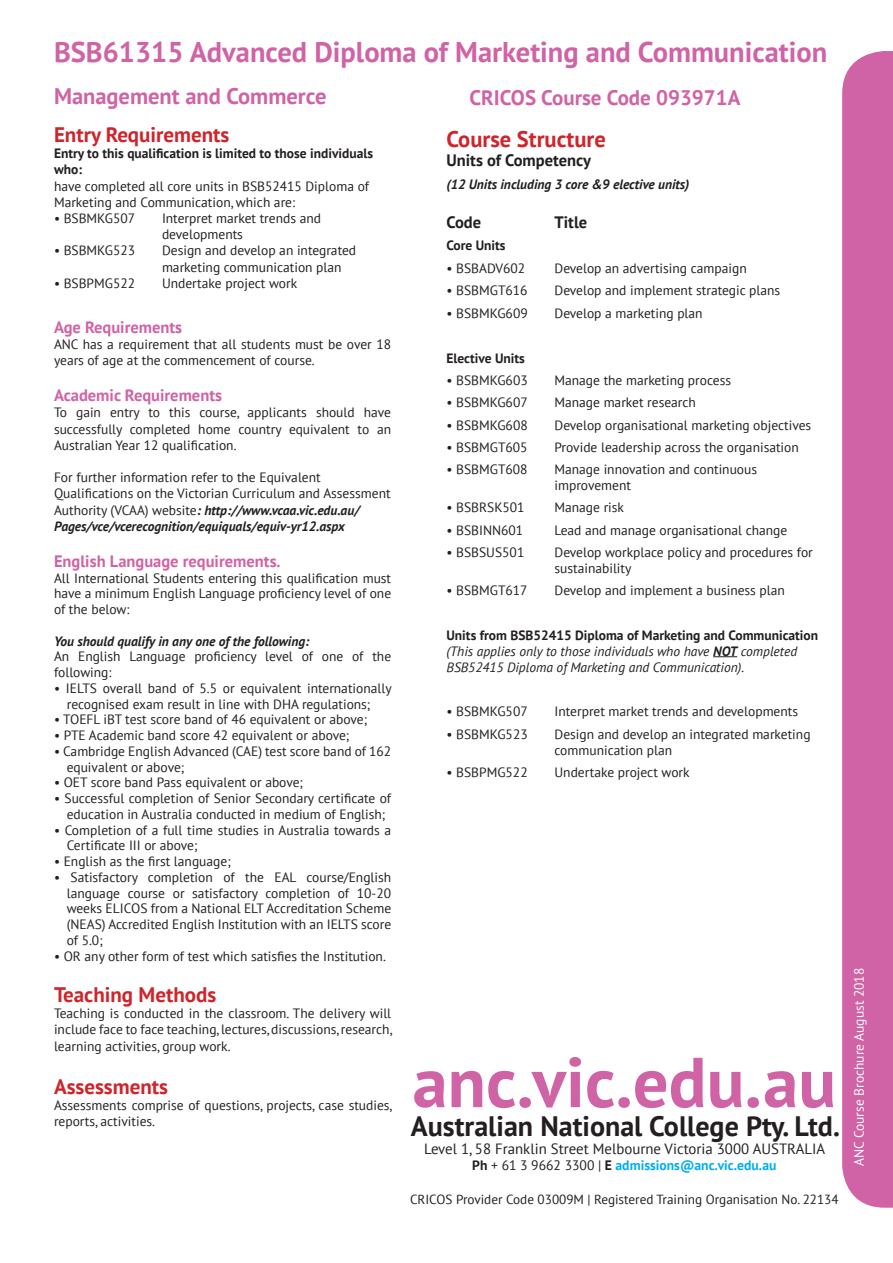
<style>
.page{position:relative;width:893px;height:1263px;background:#fff}
.page>*{position:absolute;margin:0;border:0;box-sizing:border-box;transform-origin:0 0}
.t1{font:700 70.5px "PT Sans";color:#d063a5}
.t2{font:700 28.5px "PT Sans";color:#d063a5}
.t3{font:700 28.05px "PT Sans";color:#231f20}
.t4{font:700 22.5px "PT Sans";color:#d063a5}
.t5{font:700 22.5px "PT Sans";color:#d1232a}
.t6{font:700 21px "PT Sans";color:#d1232a}
.t7{font:700 21px "PT Sans";color:#d063a5}
.t8{font:700 16.5px "PT Sans";color:#d063a5}
.t9{font:700 16.5px "PT Sans";color:#231f20}
.t10{font:14.85px "PT Sans";color:#231f20}
.t11{font:700 13.65px "PT Sans";color:#00aeef}
.t12{font:13.5px/16.2px "PT Sans";color:#231f20}
.t13{font:700 13.5px/16.2px "PT Sans";color:#231f20}
.t14{font:italic 13.5px/16.2px "PT Sans";color:#231f20}
.t15{font:italic 700 13.5px "PT Sans";color:#231f20}
.t16{font:13.5px "PT Sans";color:#fff}
.t17{font:13.2px "PT Sans";color:#231f20}
.s1{font-weight:700}
.s2{font-weight:700;font-style:italic}
.s3{color:#231f20}
.s4{font-weight:400;color:#231f20}
</style>
<div class="page">
<div style="left:842px;top:51px;width:51px;height:1157px;background:#d063a5"></div>
<svg style="left:713px;top:656px;width:24px;height:1px"></svg>
<p class="t2" style="left:54px;top:33px;width:775px">BSB61315 Advanced Diploma of Marketing and Communication</p>
<p class="t4" style="left:54px;top:81px;width:274px">Management and Commerce</p>
<p class="t7" style="left:469px;top:83px;width:272px">CRICOS Course Code 093971A</p>
<p class="t5" style="left:446px;top:124px;width:161px">Course Structure</p>
<p class="t9" style="left:446px;top:150px;width:146px">Units of Competency</p>
<p class="t15" style="left:446px;top:175px;width:244px">(12 Units including 3 core &amp;9 elective units)</p>
<p class="t9" style="left:446px;top:211px;width:36px">Code</p>
<p class="t9" style="left:554px;top:211px;width:34px">Title</p>
<p class="t13" style="left:446px;top:237px;width:61px">Core Units</p>
<p class="t12" style="left:446px;top:260px;width:80px">• BSBADV602</p>
<p class="t12" style="left:554px;top:260px;width:194px">Develop an advertising campaign</p>
<p class="t12" style="left:446px;top:282px;width:83px">• BSBMGT616</p>
<p class="t12" style="left:554px;top:282px;width:227px">Develop and implement strategic plans</p>
<p class="t12" style="left:446px;top:305px;width:83px">• BSBMKG609</p>
<p class="t12" style="left:554px;top:305px;width:150px">Develop a marketing plan</p>
<p class="t13" style="left:446px;top:349px;width:80px">Elective Units</p>
<p class="t12" style="left:446px;top:372px;width:83px">• BSBMKG603</p>
<p class="t12" style="left:554px;top:372px;width:178px">Manage the marketing process</p>
<p class="t12" style="left:446px;top:394px;width:83px">• BSBMKG607</p>
<p class="t12" style="left:554px;top:394px;width:143px">Manage market research</p>
<p class="t12" style="left:446px;top:416px;width:83px">• BSBMKG608</p>
<p class="t12" style="left:554px;top:416px;width:258px">Develop organisational marketing objectives</p>
<p class="t12" style="left:446px;top:439px;width:83px">• BSBMGT605</p>
<p class="t12" style="left:554px;top:439px;width:246px">Provide leadership across the organisation</p>
<p class="t12" style="left:446px;top:461px;width:83px">• BSBMGT608</p>
<p class="t12" style="left:554px;top:461px;width:204px">Manage innovation and continuous improvement</p>
<p class="t12" style="left:446px;top:499px;width:80px">• BSBRSK501</p>
<p class="t12" style="left:554px;top:499px;width:71px">Manage risk</p>
<p class="t12" style="left:446px;top:521px;width:78px">• BSBINN601</p>
<p class="t12" style="left:554px;top:521px;width:234px">Lead and manage organisational change</p>
<p class="t12" style="left:446px;top:544px;width:79px">• BSBSUS501</p>
<p class="t12" style="left:554px;top:544px;width:260px">Develop workplace policy and procedures for sustainability</p>
<p class="t12" style="left:446px;top:582px;width:83px">• BSBMGT617</p>
<p class="t12" style="left:554px;top:582px;width:232px">Develop and implement a business plan</p>
<p class="t13" style="left:446px;top:626px;width:373px">Units from BSB52415 Diploma of Marketing and Communication</p>
<p class="t14" style="left:446px;top:643px;width:352px">(This applies only to those individuals who have <span class="s1">NOT</span> completed<br>BSB52415 Diploma of Marketing and Communication).</p>
<p class="t12" style="left:446px;top:703px;width:83px">• BSBMKG507</p>
<p class="t12" style="left:554px;top:703px;width:245px">Interpret market trends and developments</p>
<p class="t12" style="left:446px;top:725px;width:83px">• BSBMKG523</p>
<p class="t12" style="left:554px;top:725px;width:258px">Design and develop an integrated marketing communication plan</p>
<p class="t12" style="left:446px;top:764px;width:83px">• BSBPMG522</p>
<p class="t12" style="left:554px;top:764px;width:137px">Undertake project work</p>
<p class="t6" style="left:54px;top:121px;width:177px">Entry Requirements</p>
<p class="t13" style="left:54px;top:145px;width:321px">Entry to this qualification is limited to those individuals who:</p>
<p class="t12" style="left:54px;top:177px;width:317px">have completed all core units in BSB52415 Diploma of<br>Marketing and Communication, which are:</p>
<p class="t12" style="left:54px;top:210px;width:83px">• BSBMKG507</p>
<p class="t12" style="left:162px;top:210px;width:161px">Interpret market trends and developments</p>
<p class="t12" style="left:54px;top:242px;width:83px">• BSBMKG523</p>
<p class="t12" style="left:162px;top:242px;width:196px">Design and develop an integrated marketing communication plan</p>
<p class="t12" style="left:54px;top:275px;width:83px">• BSBPMG522</p>
<p class="t12" style="left:162px;top:275px;width:137px">Undertake project work</p>
<p class="t8" style="left:54px;top:316px;width:130px">Age Requirements</p>
<p class="t12" style="left:54px;top:336px;width:339px">ANC has a requirement that all students must be over 18 years of age at the commencement of course.</p>
<p class="t8" style="left:54px;top:384px;width:170px">Academic Requirements</p>
<p class="t12" style="left:54px;top:404px;width:339px;text-align:justify">To gain entry to this course, applicants should have successfully completed home country equivalent to an Australian Year 12 qualification.</p>
<p class="t12" style="left:54px;top:469px;width:338px">For further information refer to the Equivalent Qualifications on the Victorian Curriculum and Assessment Authority (VCAA) website<span class="s2">: http://www.vcaa.vic.edu.au/ Pages/vce/vcerecognition/equiquals/equiv-yr12.aspx</span></p>
<p class="t8" style="left:54px;top:550px;width:228px">English Language requirements.</p>
<p class="t12" style="left:54px;top:570px;width:339px;line-height:15.8px;text-align:justify">All International Students entering this qualification must have a minimum English Language proficiency level of one of the below:</p>
<p class="t15" style="left:54px;top:632px;width:257px">You should qualify in any one of the following:</p>
<p class="t12" style="left:54px;top:648px;width:339px;line-height:15.8px">An English Language proficiency level of one of the following:</p>
<p class="t12" style="left:67px;top:680px;width:326px;line-height:15.8px;text-indent:-13px">• IELTS overall band of 5.5 or equivalent internationally recognised exam result in line with DHA regulations;</p>
<p class="t12" style="left:54px;top:711px;width:315px">• TOEFL iBT test score band of 46 equivalent or above;</p>
<p class="t12" style="left:54px;top:727px;width:297px">• PTE Academic band score 42 equivalent or above;</p>
<p class="t12" style="left:67px;top:743px;width:326px;line-height:15.8px;text-indent:-13px">• Cambridge English Advanced (CAE) test score band of 162 equivalent or above;</p>
<p class="t12" style="left:54px;top:774px;width:251px">• OET score band Pass equivalent or above;</p>
<p class="t12" style="left:54px;top:790px;width:339px;line-height:15.8px;text-align:center">• Successful completion of Senior Secondary certificate of education in Australia conducted in medium of English;</p>
<p class="t12" style="left:67px;top:822px;width:326px;line-height:15.8px;text-indent:-13px">• Completion of a full time studies in Australia towards a<br>Certificate III or above;</p>
<p class="t12" style="left:54px;top:853px;width:178px">• English as the first language;</p>
<p class="t12" style="left:67px;top:869px;width:326px;line-height:15.8px;text-align:justify;text-indent:-13px">• Satisfactory completion of the EAL course/English language course or satisfactory completion of 10-20 weeks ELICOS from a National ELT Accreditation Scheme (NEAS) Accredited English Institution with an IELTS score of 5.0;</p>
<p class="t12" style="left:54px;top:947px;width:333px">• OR any other form of test which satisfies the Institution.</p>
<p class="t6" style="left:54px;top:981px;width:164px">Teaching Methods</p>
<p class="t12" style="left:54px;top:1005px;width:340px;text-align:justify">Teaching is conducted in the classroom. The delivery will include face to face teaching, lectures, discussions, research, learning activities, group work.</p>
<p class="t6" style="left:54px;top:1072px;width:116px">Assessments</p>
<p class="t12" style="left:54px;top:1097px;width:340px">Assessments comprise of questions, projects, case studies, reports, activities.</p>
<p class="t1" style="left:413px;top:1035px;width:425px">anc.vic.edu.au</p>
<p class="t3" style="left:411px;top:1107px;width:431px">Australian National College Pty. Ltd.</p>
<p class="t10" style="left:424px;top:1139px;width:402px">Level 1, 58 Franklin Street Melbourne Victoria 3000 AUSTRALIA</p>
<p class="t11" style="left:472px;top:1156px;width:306px"><span class="s3">Ph</span> <span class="s4">+ 61 3 9662 3300 |</span> <span class="s3">E</span> admissions@anc.vic.edu.au</p>
<p class="t17" style="left:410px;top:1191px;width:430px">CRICOS Provider Code 03009M | Registered Training Organisation No. 22134</p>
<p class="t16" style="left:850px;top:1166px;width:200px;rotate:-90deg">ANC Course Brochure August 2018</p>
</div>
